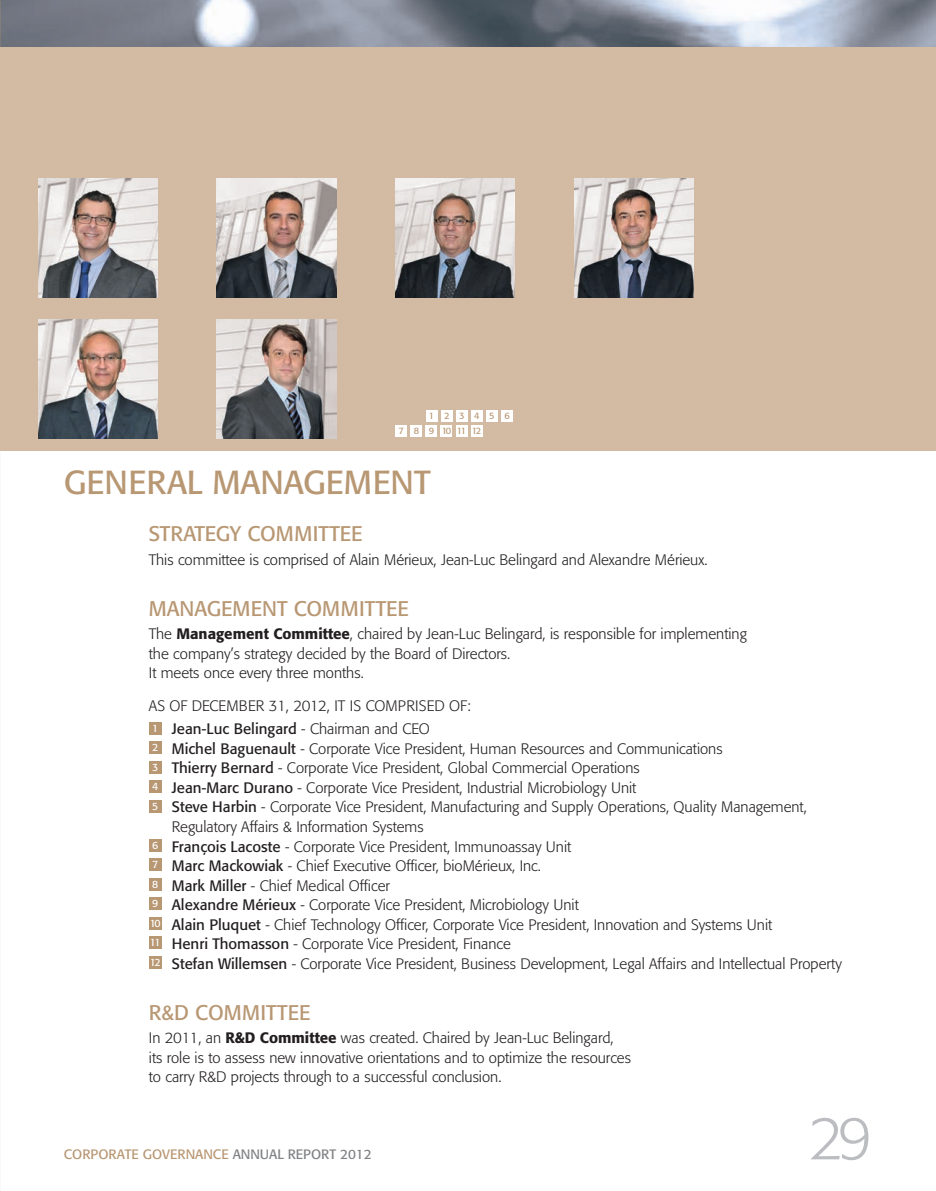
<style>
.page{position:relative;width:936px;height:1191px;background:#fff}
.page>*{position:absolute;margin:0;border:0;box-sizing:border-box;transform-origin:0 0}
.t1{font:300 60px "Formata";color:#bcbdc0}
.t2{font:33px "Formata";color:#b89773}
.t3{font:21px "Formata";color:#b89773}
.t4{font:300 15px/19.5px "Formata";color:#231f20}
.t5{font:13.5px "Formata";color:#b89773}
.t6{font:9.3px/14.9px "Formata";letter-spacing:.83em;color:#b89773}
.s1{font-weight:500}
.s2{font-weight:400}
.s3{color:#808285}
</style>
<div class="page">
<div style="left:0;top:0;width:935px;height:451px;background:#d2bba2"></div>
<img style="left:0;top:0;width:935px;height:47px">
<div style="left:149px;top:721px;width:13px;height:13px;background:#b89773"></div>
<div style="left:149px;top:741px;width:13px;height:13px;background:#b89773"></div>
<div style="left:149px;top:760px;width:13px;height:13px;background:#b89773"></div>
<div style="left:149px;top:780px;width:13px;height:13px;background:#b89773"></div>
<div style="left:149px;top:799px;width:13px;height:13px;background:#b89773"></div>
<div style="left:149px;top:838px;width:13px;height:13px;background:#b89773"></div>
<div style="left:149px;top:858px;width:13px;height:13px;background:#b89773"></div>
<div style="left:149px;top:877px;width:13px;height:13px;background:#b89773"></div>
<div style="left:149px;top:897px;width:13px;height:13px;background:#b89773"></div>
<div style="left:149px;top:916px;width:13px;height:13px;background:#b89773"></div>
<div style="left:149px;top:936px;width:13px;height:13px;background:#b89773"></div>
<div style="left:149px;top:955px;width:13px;height:13px;background:#b89773"></div>
<img style="left:38px;top:179px;width:119px;height:119px">
<img style="left:217px;top:179px;width:119px;height:119px">
<img style="left:395px;top:179px;width:119px;height:119px">
<img style="left:38px;top:319px;width:119px;height:119px">
<img style="left:574px;top:179px;width:119px;height:119px">
<img style="left:217px;top:319px;width:119px;height:119px">
<div style="left:426px;top:410px;width:11px;height:11px;background:#fff"></div>
<div style="left:441px;top:410px;width:11px;height:11px;background:#fff"></div>
<div style="left:456px;top:410px;width:11px;height:11px;background:#fff"></div>
<div style="left:471px;top:410px;width:11px;height:11px;background:#fff"></div>
<div style="left:486px;top:410px;width:11px;height:11px;background:#fff"></div>
<div style="left:501px;top:410px;width:11px;height:11px;background:#fff"></div>
<div style="left:395px;top:425px;width:12px;height:11px;background:#fff"></div>
<div style="left:411px;top:425px;width:11px;height:11px;background:#fff"></div>
<div style="left:426px;top:425px;width:11px;height:11px;background:#fff"></div>
<div style="left:441px;top:425px;width:11px;height:11px;background:#fff"></div>
<div style="left:456px;top:425px;width:11px;height:11px;background:#fff"></div>
<div style="left:471px;top:425px;width:11px;height:11px;background:#fff"></div>
<p class="t6" style="left:398px;top:408px;width:113px;text-indent:30px">123456<br>7 8 9 101112</p>
<h2 class="t2" style="left:64px;top:462px;width:368px">GENERAL MANAGEMENT</h2>
<h3 class="t3" style="left:149px;top:520px;width:215px">STRATEGY COMMITTEE</h3>
<p class="t4" style="left:149px;top:550px;width:560px">This committee is comprised of Alain Mérieux, Jean-Luc Belingard and Alexandre Mérieux.</p>
<h3 class="t3" style="left:149px;top:595px;width:261px">MANAGEMENT COMMITTEE</h3>
<p class="t4" style="left:149px;top:624px;width:599px">The <span class="s1">Management Committee</span>, chaired by Jean-Luc Belingard, is responsible for implementing the company’s strategy decided by the Board of Directors.<br>It meets once every three months.</p>
<p class="t4" style="left:149px;top:693px;width:323px;line-height:23.7px">AS OF DECEMBER 31, 2012, IT IS COMPRISED OF:<br><sup>1</sup> <span class="s2">Jean-Luc Belingard</span> - Chairman and CEO</p>
<p class="t4" style="left:152px;top:739px;width:572px"><sup>2</sup> <span class="s2">Michel Baguenault</span> - Corporate Vice President, Human Resources and Communications</p>
<p class="t4" style="left:152px;top:758px;width:489px"><sup>3</sup> <span class="s2">Thierry Bernard</span> - Corporate Vice President, Global Commercial Operations</p>
<p class="t4" style="left:152px;top:778px;width:485px"><sup>4</sup> <span class="s2">Jean-Marc Durano</span> - Corporate Vice President, Industrial Microbiology Unit</p>
<p class="t4" style="left:152px;top:797px;width:656px"><sup>5</sup> <span class="s2">Steve Harbin</span> - Corporate Vice President, Manufacturing and Supply Operations, Quality Management,</p>
<p class="t4" style="left:172px;top:817px;width:253px">Regulatory Affairs &amp; Information Systems</p>
<p class="t4" style="left:152px;top:836px;width:420px"><sup>6</sup> <span class="s2">François Lacoste</span> - Corporate Vice President, Immunoassay Unit</p>
<p class="t4" style="left:152px;top:856px;width:390px"><sup>7</sup> <span class="s2">Marc Mackowiak</span> - Chief Executive Officer, bioMérieux, Inc.</p>
<p class="t4" style="left:152px;top:875px;width:239px"><sup>8</sup> <span class="s2">Mark Miller</span> - Chief Medical Officer</p>
<p class="t4" style="left:152px;top:895px;width:428px"><sup>9</sup> <span class="s2">Alexandre Mérieux</span> - Corporate Vice President, Microbiology Unit</p>
<p class="t4" style="left:150px;top:914px;width:623px"><sup>10</sup> <span class="s2">Alain Pluquet</span> - Chief Technology Officer, Corporate Vice President, Innovation and Systems Unit</p>
<p class="t4" style="left:150px;top:934px;width:362px"><sup>11</sup> <span class="s2">Henri Thomasson</span> - Corporate Vice President, Finance</p>
<p class="t4" style="left:150px;top:953px;width:693px"><sup>12</sup> <span class="s2">Stefan Willemsen</span> - Corporate Vice President, Business Development, Legal Affairs and Intellectual Property</p>
<h3 class="t3" style="left:149px;top:999px;width:163px">R&amp;D COMMITTEE</h3>
<p class="t4" style="left:149px;top:1028px;width:483px">In 2011, an <span class="s1">R&amp;D Committee</span> was created. Chaired by Jean-Luc Belingard,<br>its role is to assess new innovative orientations and to optimize the resources to carry R&amp;D projects through to a successful conclusion.</p>
<p class="t5" style="left:64px;top:1146px;width:309px">CORPORATE GOVERNANCE <span class="s3">ANNUAL REPORT 2012</span></p>
<h1 class="t1" style="left:808px;top:1103px;width:65px">29</h1>
</div>
